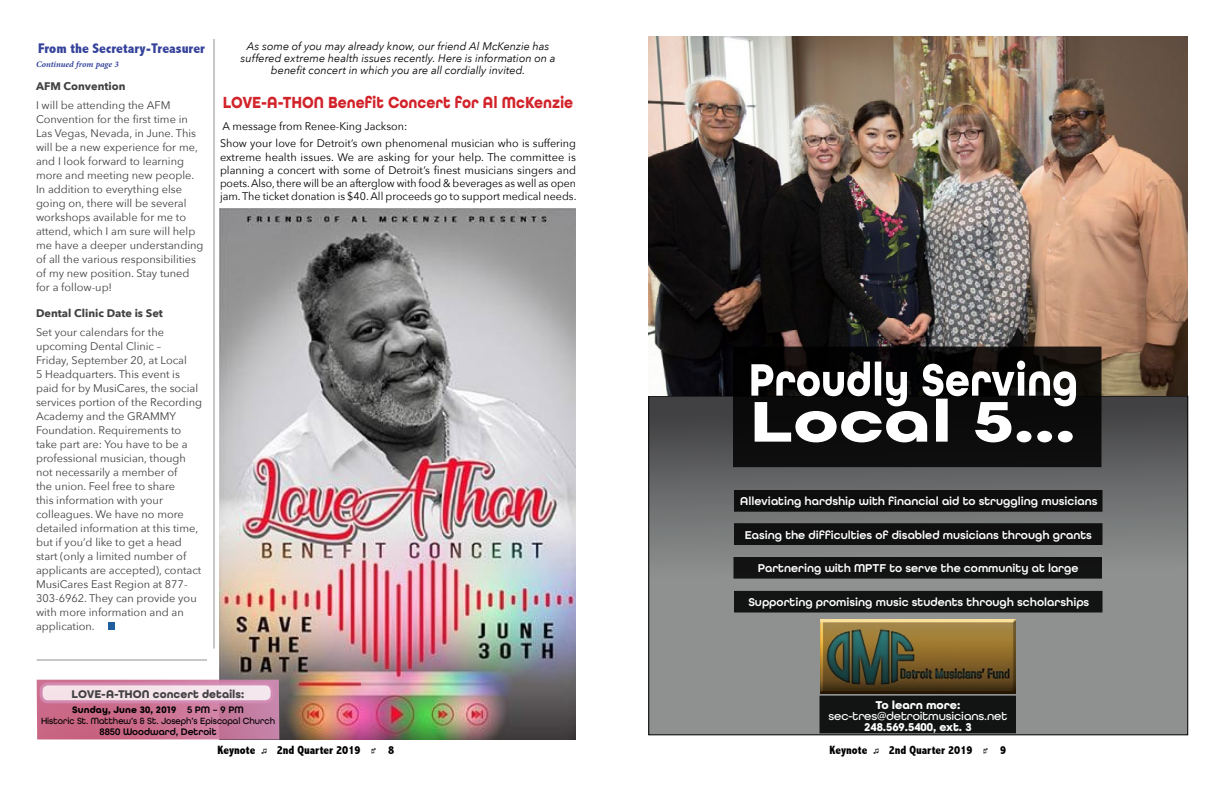
<style>
.page{position:relative;width:1224px;height:792px;background:#fff}
.page>*{position:absolute;margin:0;border:0;box-sizing:border-box;transform-origin:0 0}
.t1{font:700 17px "All Round Gothic";color:#d2232a;scale:.9 1}
.t2{font:800 condensed 14px "Abadi";color:#36439b;scale:1.04 1}
.t3{font:600 12px "All Round Gothic";color:#fff}
.t4{font:800 condensed 12px "Abadi";color:#000}
.t5{font:700 12px "All Round Gothic";letter-spacing:-.01em;color:#fff}
.t6{font:500 12px "All Round Gothic";letter-spacing:-.01em;color:#fff}
.t7{font:italic 700 12px "Adobe Arabic";color:#36439b}
.t8{font:700 11.8px "All Round Gothic";color:#414042}
.t9{font:11px/14px "Avenir Next";color:#414042}
.t10{font:11px/13.2px "Avenir Next";color:#000}
.t11{font:italic 11px/12px "Avenir Next";color:#000;text-align:center}
.t12{font:700 11px "Avenir Next";color:#414042}
.t13{font:700 10px "All Round Gothic";letter-spacing:.005em;color:#000}
.t14{font:600 10px "All Round Gothic";color:#000}
.t15{font:500 9.5px "All Round Gothic";color:#000;scale:.94 1}
.s1{font-weight:600}
</style>
<div class="page">
<img style="left:220px;top:209px;width:356px;height:530px">
<svg style="left:37px;top:680px;width:242px;height:59px;background:#c97292"></svg>
<div style="left:41px;top:684px;width:231px;height:18px;background:#f5e4ea;border-radius:7px"></div>
<div style="left:40px;top:682px;width:234px;height:21px;border:3px solid #d58eb8;border-radius:7px"></div>
<hr style="left:37px;top:660px;width:170px;height:1px;background:#8e9190">
<hr style="left:214px;top:39px;width:1px;height:609px;background:#8e9190">
<div style="left:108px;top:623px;width:7px;height:7px;background:#215e9e"></div>
<svg style="left:650px;top:398px;width:536px;height:335px;background:#7c7f7e"></svg>
<img style="left:648px;top:36px;width:540px;height:360px">
<svg style="left:735px;top:349px;width:365px;height:116px;background:#0c0b0b"></svg>
<div style="left:733px;top:347px;width:369px;height:120px;border:1px solid #000"></div>
<svg style="left:751px;top:361px;width:325px;height:81px"></svg>
<div style="left:734px;top:491px;width:368px;height:20px;background:#0e0e0f"></div>
<div style="left:734px;top:490px;width:368px;height:22px;border:1px solid #000"></div>
<div style="left:734px;top:524px;width:368px;height:20px;background:#101010"></div>
<div style="left:734px;top:523px;width:368px;height:22px;border:1px solid #000"></div>
<div style="left:734px;top:558px;width:368px;height:20px;background:#121212"></div>
<div style="left:734px;top:557px;width:368px;height:22px;border:1px solid #000"></div>
<div style="left:734px;top:591px;width:368px;height:21px;background:#121313"></div>
<div style="left:820px;top:696px;width:195px;height:37px;background:#121313"></div>
<img style="left:820px;top:619px;width:196px;height:75px">
<svg style="left:984px;top:748px;width:4px;height:5px"></svg>
<svg style="left:874px;top:748px;width:4px;height:5px"></svg>
<svg style="left:372px;top:748px;width:4px;height:5px"></svg>
<svg style="left:262px;top:748px;width:4px;height:5px"></svg>
<p class="t2" style="left:38px;top:41px;width:162px">From the Secretary-Treasurer</p>
<p class="t7" style="left:36px;top:56px;width:84px">Continued from page 3</p>
<p class="t12" style="left:36px;top:77px;width:91px">AFM Convention</p>
<p class="t9" style="left:36px;top:97px;width:169px">I will be attending the AFM<br>Convention for the first time in<br>Las Vegas, Nevada, in June. This will be a new experience for me, and I look forward to learning more and meeting new people.<br>In addition to everything else going on, there will be several workshops available for me to attend, which I am sure will help me have a deeper understanding of all the various responsibilities of my new position. Stay tuned for a follow-up!</p>
<p class="t12" style="left:36px;top:304px;width:129px">Dental Clinic Date is Set</p>
<p class="t9" style="left:36px;top:324px;width:168px">Set your calendars for the upcoming Dental Clinic –<br>Friday, September 20, at Local<br>5 Headquarters. This event is paid for by MusiCares, the social services portion of the Recording<br>Academy and the GRAMMY<br>Foundation. Requirements to take part are: You have to be a professional musician, though not necessarily a member of<br>the union. Feel free to share<br>this information with your colleagues. We have no more detailed information at this time, but if you’d like to get a head start (only a limited number of applicants are accepted), contact<br>MusiCares East Region at 877-<br>303-6962. They can provide you with more information and an application.</p>
<p class="t11" style="left:241px;top:40px;width:317px">As some of you may already know, our friend Al McKenzie has suffered extreme health issues recently. Here is information on a benefit concert in which you are all cordially invited.</p>
<h1 class="t1" style="left:223px;top:92px;width:391px">LOVE-A-THON Benefit Concert for Al McKenzie</h1>
<p class="t10" style="left:220px;top:117px;width:357px;line-height:17.7px">A message from Renee-King Jackson:<br>Show your love for Detroit’s own phenomenal musician who is suffering</p>
<p class="t10" style="left:220px;top:150px;width:358px;text-align:justify">extreme health issues. We are asking for your help. The committee is planning a concert with some of Detroit’s finest musicians singers and poets. Also, there will be an afterglow with food &amp; beverages as well as open jam. The ticket donation is $40. All proceeds go to support medical needs.</p>
<p class="t8" style="left:72px;top:687px;width:174px">LOVE-A-THON concert details:</p>
<p class="t13" style="left:72px;top:704px;width:173px">Sunday, June 30, 2019 <span class="s1">5 PM – 9 PM</span></p>
<p class="t15" style="left:41px;top:715px;width:250px">Historic St. Matthew’s &amp; St. Joseph’s Episcopal Church</p>
<p class="t14" style="left:99px;top:726px;width:119px">8850 Woodward, Detroit</p>
<p class="t3" style="left:740px;top:494px;width:359px">Alleviating hardship with financial aid to struggling musicians</p>
<p class="t3" style="left:745px;top:528px;width:349px">Easing the difficulties of disabled musicians through grants</p>
<p class="t3" style="left:758px;top:561px;width:322px">Partnering with MPTF to serve the community at large</p>
<p class="t3" style="left:748px;top:594px;width:342px">Supporting promising music students through scholarships</p>
<p class="t5" style="left:875px;top:698px;width:86px">To learn more:</p>
<p class="t6" style="left:829px;top:709px;width:180px">sec-tres@detroitmusicians.net</p>
<p class="t5" style="left:864px;top:720px;width:109px">248.569.5400, ext. 3</p>
<p class="t4" style="left:218px;top:743px;width:39px">Keynote</p>
<p class="t4" style="left:277px;top:743px;width:85px">2nd Quarter 2019</p>
<p class="t4" style="left:388px;top:743px;width:8px">8</p>
<p class="t4" style="left:830px;top:743px;width:39px">Keynote</p>
<p class="t4" style="left:889px;top:743px;width:85px">2nd Quarter 2019</p>
<p class="t4" style="left:1000px;top:743px;width:8px">9</p>
</div>
